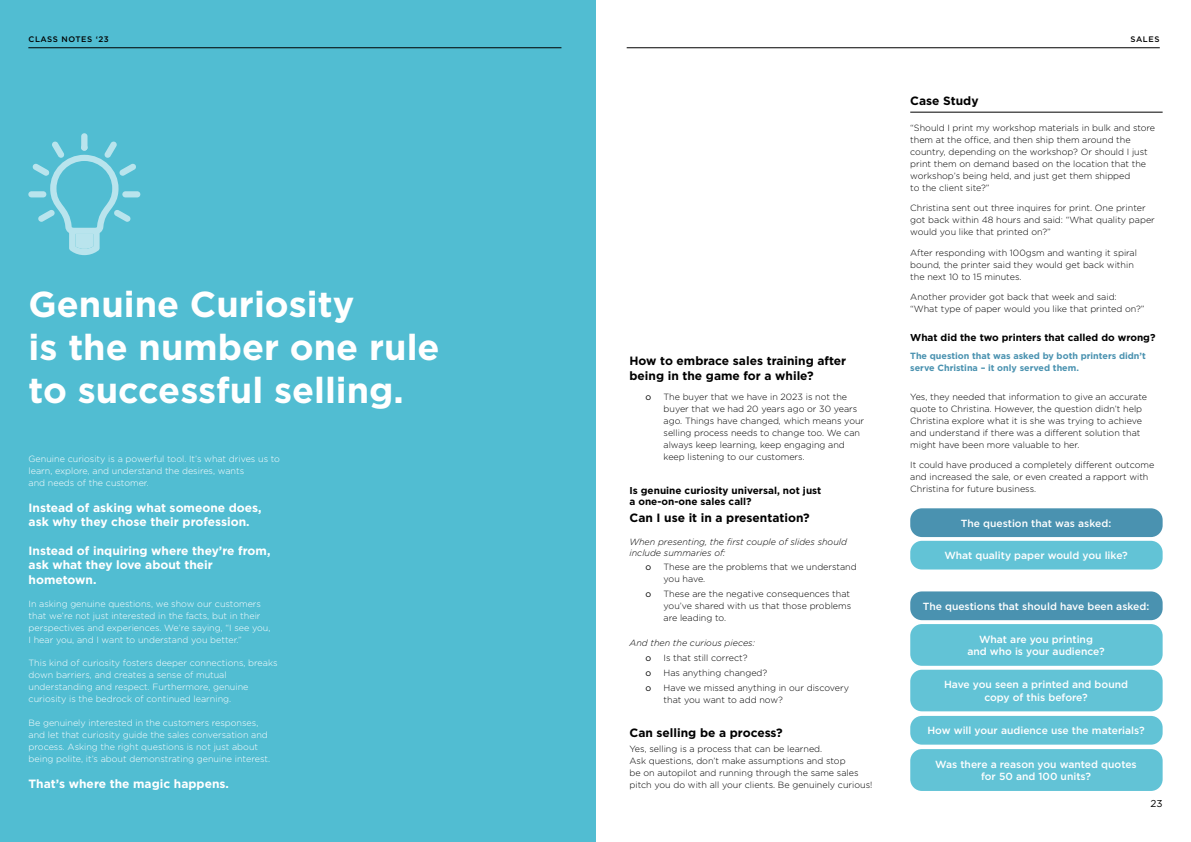
<style>
.page{position:relative;width:1191px;height:842px;background:#fff}
.page>*{position:absolute;margin:0;border:0;box-sizing:border-box;transform-origin:0 0}
.t1{font:700 36px/43.2px "Gotham";color:#fff}
.t2{font:700 12px/14.4px "Gotham";color:#fff}
.t3{font:700 12px/14.4px "Gotham";color:#000}
.t4{font:500 10.3px/12.4px "Gotham";color:#fff;text-align:center}
.t5{font:700 10px/11px "Gotham";color:#000}
.t6{font:10px "Gotham";color:#000}
.t7{font:300 9px/12px "Gotham";color:#000}
.t8{font:300 9px/12px "Gotham";color:#fff}
.t9{font:italic 300 9px/11px "Gotham";color:#000}
.t10{font:700 9px/12px "Gotham";color:#4a92b0}
.t11{font:9px "Gotham";color:#000}
.t12{font:500 8px "Gotham";letter-spacing:.07em;color:#000}
</style>
<div class="page">
<div style="left:0;top:0;width:595px;height:842px;background:#51bdd2"></div>
<hr style="left:910px;top:112px;width:252px;height:1px;background:#000">
<div style="left:910px;top:749px;width:252px;height:42px;background:#62c3d6;border-radius:12px"></div>
<div style="left:910px;top:716px;width:252px;height:29px;background:#62c3d6;border-radius:12px"></div>
<div style="left:910px;top:670px;width:252px;height:41px;background:#62c3d6;border-radius:12px"></div>
<div style="left:910px;top:624px;width:252px;height:42px;background:#62c3d6;border-radius:12px"></div>
<div style="left:910px;top:591px;width:252px;height:29px;background:#4a92b0;border-radius:12px"></div>
<div style="left:910px;top:541px;width:252px;height:28px;background:#62c3d6;border-radius:12px"></div>
<div style="left:910px;top:508px;width:252px;height:29px;background:#4a92b0;border-radius:12px"></div>
<div style="left:122px;top:191px;width:18px;height:6px;background:#b9e4ed;border-radius:3px"></div>
<svg style="left:28px;top:191px;width:18px;height:6px"></svg>
<svg style="left:32px;top:133px;width:104px;height:122px"></svg>
<div style="left:81px;top:144px;width:6px;height:7px;background:#b9e4ed;border-radius:3px"></div>
<hr style="left:28px;top:48px;width:533px;height:1px;background:#000">
<hr style="left:626px;top:48px;width:533px;height:1px;background:#000">
<p class="t12" style="left:29px;top:34px;width:82px">CLASS NOTES ‘23</p>
<p class="t12" style="left:1130px;top:34px;width:30px">SALES</p>
<h1 class="t1" style="left:29px;top:282px;width:412px">Genuine Curiosity<br>is the number one rule to successful selling.</h1>
<p class="t8" style="left:29px;top:453px;width:253px">Genuine curiosity is a powerful tool. It’s what drives us to learn, explore, and understand the desires, wants<br>and needs of the customer.</p>
<h2 class="t2" style="left:29px;top:500px;width:235px">Instead of asking what someone does, ask why they chose their profession.</h2>
<h2 class="t2" style="left:29px;top:543px;width:243px">Instead of inquiring where they’re from, ask what they love about their hometown.</h2>
<p class="t8" style="left:29px;top:598px;width:243px">In asking genuine questions, we show our customers that we’re not just interested in the facts, but in their perspectives and experiences. We’re saying, “I see you, I hear you, and I want to understand you better.”</p>
<p class="t8" style="left:29px;top:657px;width:250px">This kind of curiosity fosters deeper connections, breaks down barriers, and creates a sense of mutual understanding and respect. Furthermore, genuine curiosity is the bedrock of continued learning.</p>
<p class="t8" style="left:29px;top:716px;width:243px">Be genuinely interested in the customers responses, and let that curiosity guide the sales conversation and process. Asking the right questions is not just about being polite, it’s about demonstrating genuine interest.</p>
<h2 class="t2" style="left:29px;top:776px;width:202px">That’s where the magic happens.</h2>
<h2 class="t3" style="left:629px;top:354px;width:218px">How to embrace sales training after being in the game for a while?</h2>
<p class="t11" style="left:645px;top:391px;width:7px">o</p>
<p class="t7" style="left:663px;top:391px;width:202px">The buyer that we have in 2023 is not the buyer that we had 20 years ago or 30 years ago. Things have changed, which means your selling process needs to change too. We can always keep learning, keep engaging and keep listening to our customers.</p>
<p class="t5" style="left:629px;top:485px;width:193px">Is genuine curiosity universal, not just a one-on-one sales call?</p>
<h2 class="t3" style="left:629px;top:511px;width:182px">Can I use it in a presentation?</h2>
<p class="t9" style="left:629px;top:536px;width:219px">When presenting, the first couple of slides should include summaries of:</p>
<p class="t11" style="left:645px;top:561px;width:7px">o</p>
<p class="t7" style="left:663px;top:561px;width:195px">These are the problems that we understand you have.</p>
<p class="t11" style="left:645px;top:588px;width:7px">o</p>
<p class="t7" style="left:663px;top:588px;width:189px;text-align:justify">These are the negative consequences that you’ve shared with us that those problems are leading to.</p>
<p class="t9" style="left:629px;top:637px;width:127px">And then the curious pieces:</p>
<p class="t11" style="left:645px;top:652px;width:7px">o</p>
<p class="t7" style="left:663px;top:652px;width:86px">Is that still correct?</p>
<p class="t11" style="left:645px;top:667px;width:7px">o</p>
<p class="t7" style="left:663px;top:667px;width:105px">Has anything changed?</p>
<p class="t11" style="left:645px;top:682px;width:7px">o</p>
<p class="t7" style="left:663px;top:681px;width:187px">Have we missed anything in our discovery that you want to add now?</p>
<h2 class="t3" style="left:629px;top:726px;width:155px">Can selling be a process?</h2>
<p class="t7" style="left:629px;top:742px;width:244px">Yes, selling is a process that can be learned.<br>Ask questions, don’t make assumptions and stop<br>be on autopilot and running through the same sales pitch you do with all your clients. Be genuinely curious!</p>
<h2 class="t3" style="left:910px;top:93px;width:70px">Case Study</h2>
<p class="t7" style="left:910px;top:121px;width:246px">“Should I print my workshop materials in bulk and store them at the office, and then ship them around the country, depending on the workshop? Or should I just print them on demand based on the location that the workshop’s being held, and just get them shipped<br>to the client site?”</p>
<p class="t7" style="left:910px;top:202px;width:246px">Christina sent out three inquires for print. One printer got back within 48 hours and said: “What quality paper would you like that printed on?”</p>
<p class="t7" style="left:910px;top:246px;width:228px">After responding with 100gsm and wanting it spiral bound, the printer said they would get back within the next 10 to 15 minutes.</p>
<p class="t7" style="left:910px;top:291px;width:236px">Another provider got back that week and said: “What type of paper would you like that printed on?”</p>
<p class="t5" style="left:910px;top:332px;width:247px">What did the two printers that called do wrong?</p>
<p class="t10" style="left:910px;top:350px;width:237px">The question that was asked by both printers didn’t serve Christina – it only served them.</p>
<p class="t7" style="left:910px;top:391px;width:238px">Yes, they needed that information to give an accurate quote to Christina. However, the question didn’t help Christina explore what it is she was trying to achieve and understand if there was a different solution that might have been more valuable to her.</p>
<p class="t7" style="left:910px;top:459px;width:245px">It could have produced a completely different outcome and increased the sale, or even created a rapport with<br>Christina for future business.</p>
<p class="t4" style="left:961px;top:517px;width:152px">The question that was asked:</p>
<p class="t4" style="left:944px;top:549px;width:185px">What quality paper would you like?</p>
<p class="t4" style="left:922px;top:600px;width:228px">The questions that should have been asked:</p>
<p class="t4" style="left:967px;top:633px;width:139px">What are you printing<br>and who is your audience?</p>
<p class="t4" style="left:944px;top:678px;width:185px">Have you seen a printed and bound copy of this before?</p>
<p class="t4" style="left:927px;top:724px;width:219px">How will your audience use the materials?</p>
<p class="t4" style="left:935px;top:758px;width:203px">Was there a reason you wanted quotes for 50 and 100 units?</p>
<p class="t6" style="left:1150px;top:797px;width:14px">23</p>
</div>
